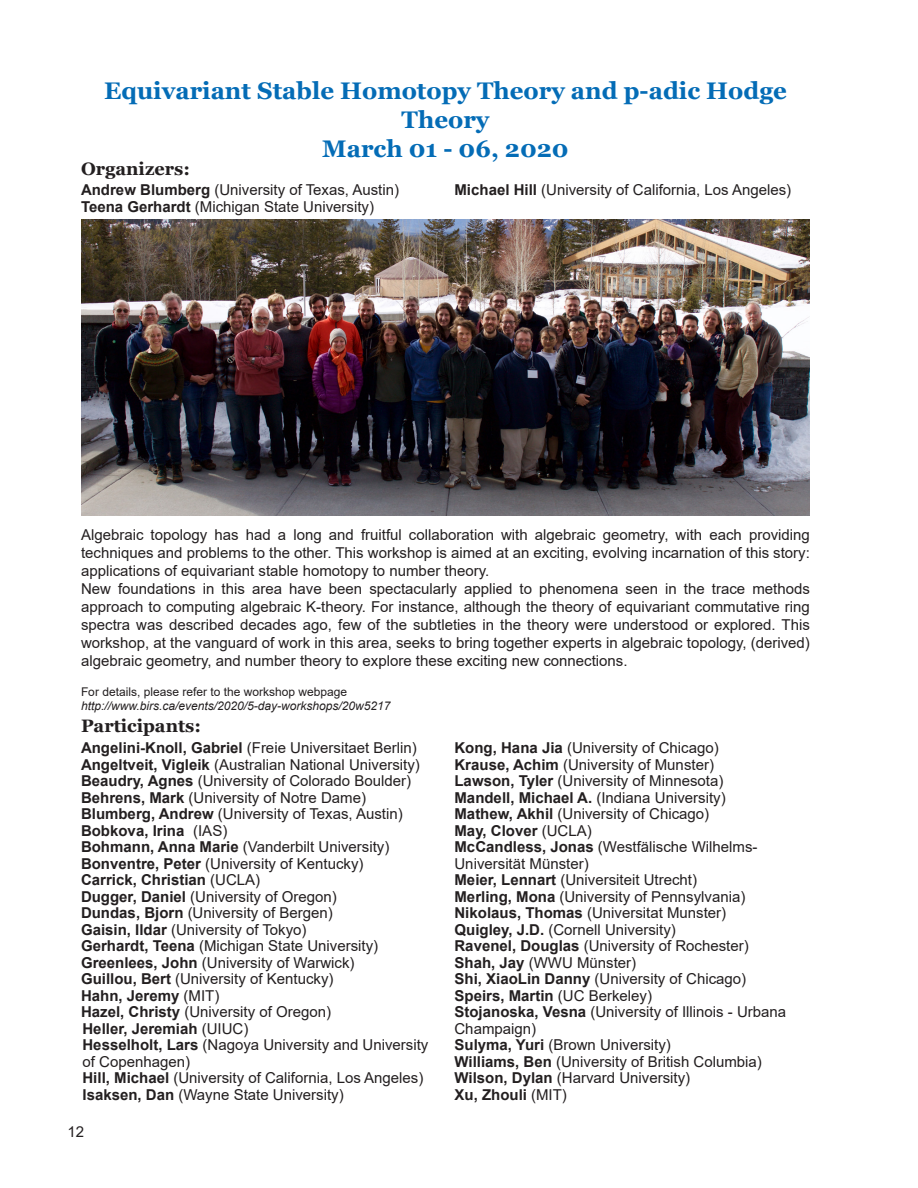
<style>
.page{position:relative;width:918px;height:1188px;background:#fff}
.page>*{position:absolute;margin:0;border:0;box-sizing:border-box;transform-origin:0 0}
.t1{font:700 24px/28.8px "Georgia";color:#046cb6;text-align:center}
.Section{font:700 18px "Georgia";color:#231f20}
.Names{font:15px/18px "Arial";color:#231f20}
.Names-2{font:700 15px "Arial";color:#231f20}
.URL{font:italic 12px "Arial";color:#231f20}
.URL-2{font:12px "Arial";color:#231f20}
.s1{font-weight:700}
.s2{font-weight:400}
</style>
<div class="page">
<img style="left:81px;top:219px;width:729px;height:297px">
<p class="t1" style="left:104px;top:77px;width:684px">Equivariant Stable Homotopy Theory and p-adic Hodge<br>Theory</p>
<p class="t1" style="left:322px;top:134px;width:248px">March 01 - 06, 2020</p>
<p class="Section" style="left:81px;top:157px;width:110px">Organizers:</p>
<p class="Names" style="left:81px;top:181px;width:320px"><span class="s1">Andrew Blumberg</span> (University of Texas, Austin)</p>
<p class="Names" style="left:81px;top:198px;width:295px"><span class="s1">Teena Gerhardt</span> (Michigan State University)</p>
<p class="Names" style="left:454px;top:181px;width:338px"><span class="s1">Michael Hill</span> (University of California, Los Angeles)</p>
<p class="Names" style="left:81px;top:525px;width:730px;text-align:justify">Algebraic topology has had a long and fruitful collaboration with algebraic geometry, with each providing techniques and problems to the other. This workshop is aimed at an exciting, evolving incarnation of this story: applications of equivariant stable homotopy to number theory.</p>
<p class="Names" style="left:81px;top:579px;width:730px;text-align:justify">New foundations in this area have been spectacularly applied to phenomena seen in the trace methods approach to computing algebraic K-theory. For instance, although the theory of equivariant commutative ring spectra was described decades ago, few of the subtleties in the theory were understood or explored. This workshop, at the vanguard of work in this area, seeks to bring together experts in algebraic topology, (derived) algebraic geometry, and number theory to explore these exciting new connections.</p>
<p class="URL-2" style="left:81px;top:683px;width:268px">For details, please refer to the workshop webpage</p>
<p class="URL" style="left:81px;top:698px;width:311px">http://www.birs.ca/events/2020/5-day-workshops/20w5217</p>
<p class="Section" style="left:81px;top:714px;width:122px">Participants:</p>
<p class="Names" style="left:81px;top:739px;width:337px"><span class="s1">Angelini-Knoll, Gabriel</span> (Freie Universitaet Berlin)</p>
<p class="Names" style="left:81px;top:756px;width:340px"><span class="s1">Angeltveit, Vigleik</span> (Australian National University)</p>
<p class="Names" style="left:81px;top:772px;width:332px"><span class="s1">Beaudry, Agnes</span> (University of Colorado Boulder)</p>
<p class="Names" style="left:81px;top:789px;width:287px"><span class="s1">Behrens, Mark</span> (University of Notre Dame)</p>
<p class="Names" style="left:81px;top:805px;width:323px"><span class="s1">Blumberg, Andrew</span> (University of Texas, Austin)</p>
<p class="Names-2" style="left:81px;top:820px;width:148px">Bobkova, Irina <span class="s2">(IAS)</span></p>
<p class="Names" style="left:81px;top:838px;width:310px"><span class="s1">Bohmann, Anna Marie</span> (Vanderbilt University)</p>
<p class="Names" style="left:81px;top:855px;width:284px"><span class="s1">Bonventre, Peter</span> (University of Kentucky)</p>
<p class="Names-2" style="left:81px;top:870px;width:181px">Carrick, Christian <span class="s2">(UCLA)</span></p>
<p class="Names" style="left:81px;top:888px;width:257px"><span class="s1">Dugger, Daniel</span> (University of Oregon)</p>
<p class="Names" style="left:81px;top:904px;width:253px"><span class="s1">Dundas, Bjorn</span> (University of Bergen)</p>
<p class="Names" style="left:81px;top:921px;width:227px"><span class="s1">Gaisin, Ildar</span> (University of Tokyo)</p>
<p class="Names" style="left:81px;top:937px;width:299px"><span class="s1">Gerhardt, Teena</span> (Michigan State University)</p>
<p class="Names" style="left:81px;top:954px;width:275px"><span class="s1">Greenlees, John</span> (University of Warwick)</p>
<p class="Names" style="left:81px;top:970px;width:254px"><span class="s1">Guillou, Bert</span> (University of Kentucky)</p>
<p class="Names-2" style="left:81px;top:985px;width:140px">Hahn, Jeremy <span class="s2">(MIT)</span></p>
<p class="Names" style="left:81px;top:1003px;width:252px"><span class="s1">Hazel, Christy</span> (University of Oregon)</p>
<p class="Names-2" style="left:82px;top:1018px;width:167px">Heller, Jeremiah <span class="s2">(UIUC)</span></p>
<p class="Names" style="left:82px;top:1037px;width:347px;line-height:16.5px"><span class="s1">Hesselholt, Lars</span> (Nagoya University and University of Copenhagen)</p>
<p class="Names" style="left:82px;top:1069px;width:342px"><span class="s1">Hill, Michael</span> (University of California, Los Angeles)</p>
<p class="Names" style="left:82px;top:1086px;width:263px"><span class="s1">Isaksen, Dan</span> (Wayne State University)</p>
<p class="Names" style="left:68px;top:1123px;width:18px">12</p>
<p class="Names" style="left:454px;top:739px;width:266px"><span class="s1">Kong, Hana Jia</span> (University of Chicago)</p>
<p class="Names" style="left:454px;top:756px;width:261px"><span class="s1">Krause, Achim</span> (University of Munster)</p>
<p class="Names" style="left:454px;top:772px;width:270px"><span class="s1">Lawson, Tyler</span> (University of Minnesota)</p>
<p class="Names" style="left:454px;top:789px;width:273px"><span class="s1">Mandell, Michael A.</span> (Indiana University)</p>
<p class="Names" style="left:454px;top:805px;width:256px"><span class="s1">Mathew, Akhil</span> (University of Chicago)</p>
<p class="Names-2" style="left:454px;top:820px;width:139px">May, Clover <span class="s2">(UCLA)</span></p>
<p class="Names" style="left:454px;top:839px;width:305px;line-height:16.5px"><span class="s1">McCandless, Jonas</span> (Westfälische Wilhelms-<br>Universität Münster)</p>
<p class="Names" style="left:454px;top:871px;width:244px"><span class="s1">Meier, Lennart</span> (Universiteit Utrecht)</p>
<p class="Names" style="left:454px;top:888px;width:292px"><span class="s1">Merling, Mona</span> (University of Pennsylvania)</p>
<p class="Names" style="left:454px;top:904px;width:273px"><span class="s1">Nikolaus, Thomas</span> (Universitat Munster)</p>
<p class="Names" style="left:454px;top:921px;width:223px"><span class="s1">Quigley, J.D.</span> (Cornell University)</p>
<p class="Names" style="left:454px;top:937px;width:296px"><span class="s1">Ravenel, Douglas</span> (University of Rochester)</p>
<p class="Names" style="left:454px;top:954px;width:183px"><span class="s1">Shah, Jay</span> (WWU Münster)</p>
<p class="Names" style="left:454px;top:970px;width:293px"><span class="s1">Shi, XiaoLin Danny</span> (University of Chicago)</p>
<p class="Names-2" style="left:454px;top:985px;width:199px">Speirs, Martin <span class="s2">(UC Berkeley)</span></p>
<p class="Names" style="left:454px;top:1004px;width:333px;line-height:16.5px"><span class="s1">Stojanoska, Vesna</span> (University of Illinois - Urbana<br>Champaign)</p>
<p class="Names" style="left:454px;top:1036px;width:218px"><span class="s1">Sulyma, Yuri</span> (Brown University)</p>
<p class="Names" style="left:454px;top:1053px;width:309px"><span class="s1">Williams, Ben</span> (University of British Columbia)</p>
<p class="Names" style="left:454px;top:1069px;width:237px"><span class="s1">Wilson, Dylan</span> (Harvard University)</p>
<p class="Names-2" style="left:454px;top:1084px;width:114px">Xu, Zhouli <span class="s2">(MIT)</span></p>
</div>
